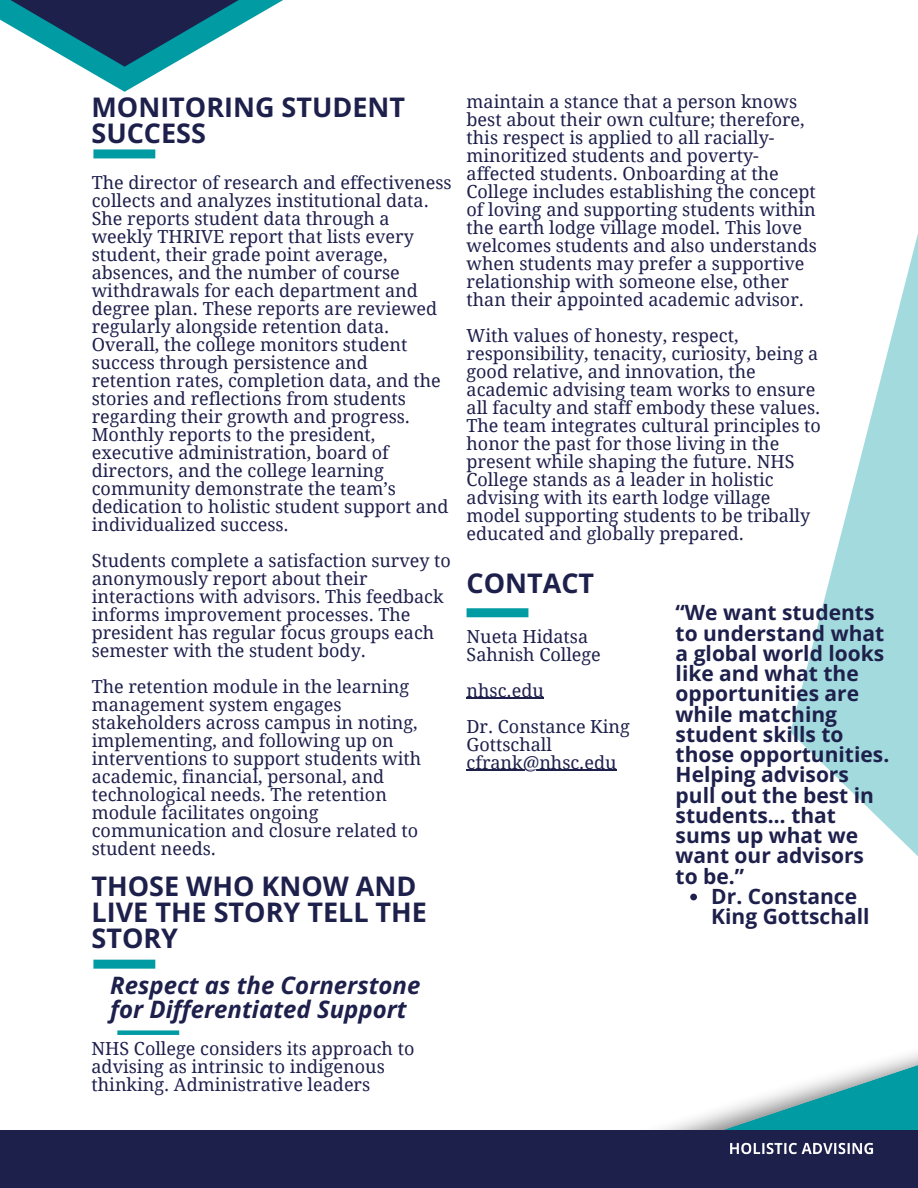
<style>
.page{position:relative;width:918px;height:1188px;background:#fff}
.page>*{position:absolute;margin:0;border:0;box-sizing:border-box;transform-origin:0 0}
.t1{font:700 27px/25.8px "Open Sans";color:#1e204c}
.t2{font:italic 700 24px "Open Sans";color:#1e204c}
.t3{font:700 21px/20.2px "Open Sans";color:#1e204c}
.t4{font:18px/18px "Droid Serif";color:#1e204c}
</style>
<div class="page">
<svg style="left:82px;top:67px;width:86px;height:25px"></svg>
<svg style="left:0;top:0;width:283px;height:67px"></svg>
<svg style="left:661px;top:1089px;width:129px;height:41px"></svg>
<div style="left:0;top:1130px;width:918px;height:58px;background:#1e204c"></div>
<div style="left:93px;top:149px;width:62px;height:9px;background:#009ba3"></div>
<img style="left:730px;top:1142px;width:60px;height:13px">
<div style="left:93px;top:960px;width:62px;height:9px;background:#009ba3"></div>
<div style="left:467px;top:608px;width:61px;height:9px;background:#009ba3"></div>
<hr style="left:467px;top:698px;width:77px;height:1px;background:#1e204c">
<hr style="left:467px;top:770px;width:150px;height:1px;background:#1e204c">
<div style="left:117px;top:1030px;width:62px;height:5px;background:#009ba3"></div>
<svg style="left:790px;top:234px;width:128px;height:921px"></svg>
<svg style="left:690px;top:894px;width:7px;height:6px"></svg>
<p class="t1" style="left:92px;top:94px;width:315px">MONITORING STUDENT<br>SUCCESS</p>
<p class="t4" style="left:92px;top:174px;width:361px">The director of research and effectiveness collects and analyzes institutional data.<br>She reports student data through a weekly THRIVE report that lists every student, their grade point average, absences, and the number of course withdrawals for each department and degree plan. These reports are reviewed regularly alongside retention data.<br>Overall, the college monitors student success through persistence and retention rates, completion data, and the stories and reflections from students regarding their growth and progress.<br>Monthly reports to the president, executive administration, board of directors, and the college learning community demonstrate the team’s dedication to holistic student support and individualized success.</p>
<p class="t4" style="left:92px;top:552px;width:361px">Students complete a satisfaction survey to anonymously report about their interactions with advisors. This feedback informs improvement processes. The president has regular focus groups each semester with the student body.</p>
<p class="t4" style="left:92px;top:678px;width:331px">The retention module in the learning management system engages stakeholders across campus in noting, implementing, and following up on interventions to support students with academic, financial, personal, and technological needs. The retention module facilitates ongoing communication and closure related to student needs.</p>
<p class="t1" style="left:92px;top:873px;width:337px">THOSE WHO KNOW AND<br>LIVE THE STORY TELL THE<br>STORY</p>
<p class="t2" style="left:110px;top:969px;width:312px">Respect as the Cornerstone</p>
<p class="t2" style="left:110px;top:992px;width:298px">for Differentiated Support</p>
<p class="t4" style="left:92px;top:1040px;width:324px">NHS College considers its approach to advising as intrinsic to indigenous thinking. Administrative leaders</p>
<p class="t4" style="left:467px;top:93px;width:352px">maintain a stance that a person knows best about their own culture; therefore, this respect is applied to all racially&shy;minoritized students and poverty&shy;affected students. Onboarding at the College includes establishing the concept of loving and supporting students within the earth lodge village model. This love welcomes students and also understands when students may prefer a supportive relationship with someone else, other than their appointed academic advisor.</p>
<p class="t4" style="left:467px;top:327px;width:356px">With values of honesty, respect, responsibility, tenacity, curiosity, being a good relative, and innovation, the academic advising team works to ensure all faculty and staff embody these values.<br>The team integrates cultural principles to honor the past for those living in the present while shaping the future. NHS College stands as a leader in holistic advising with its earth lodge village model supporting students to be tribally educated and globally prepared.</p>
<p class="t1" style="left:467px;top:570px;width:129px">CONTACT</p>
<p class="t4" style="left:467px;top:627px;width:136px">Nueta Hidatsa<br>Sahnish College</p>
<p class="t4" style="left:467px;top:681px;width:79px">nhsc.edu</p>
<p class="t4" style="left:467px;top:717px;width:165px">Dr. Constance King<br>Gottschall</p>
<p class="t4" style="left:467px;top:753px;width:151px">cfrank@nhsc.edu</p>
<p class="t3" style="left:676px;top:602px;width:215px">“We want students to understand what a global world looks like and what the opportunities are while matching student skills to those opportunities.<br>Helping advisors pull out the best in students… that sums up what we want our advisors to be.”</p>
<p class="t3" style="left:711px;top:886px;width:160px">Dr. Constance<br>King Gottschall</p>
</div>
